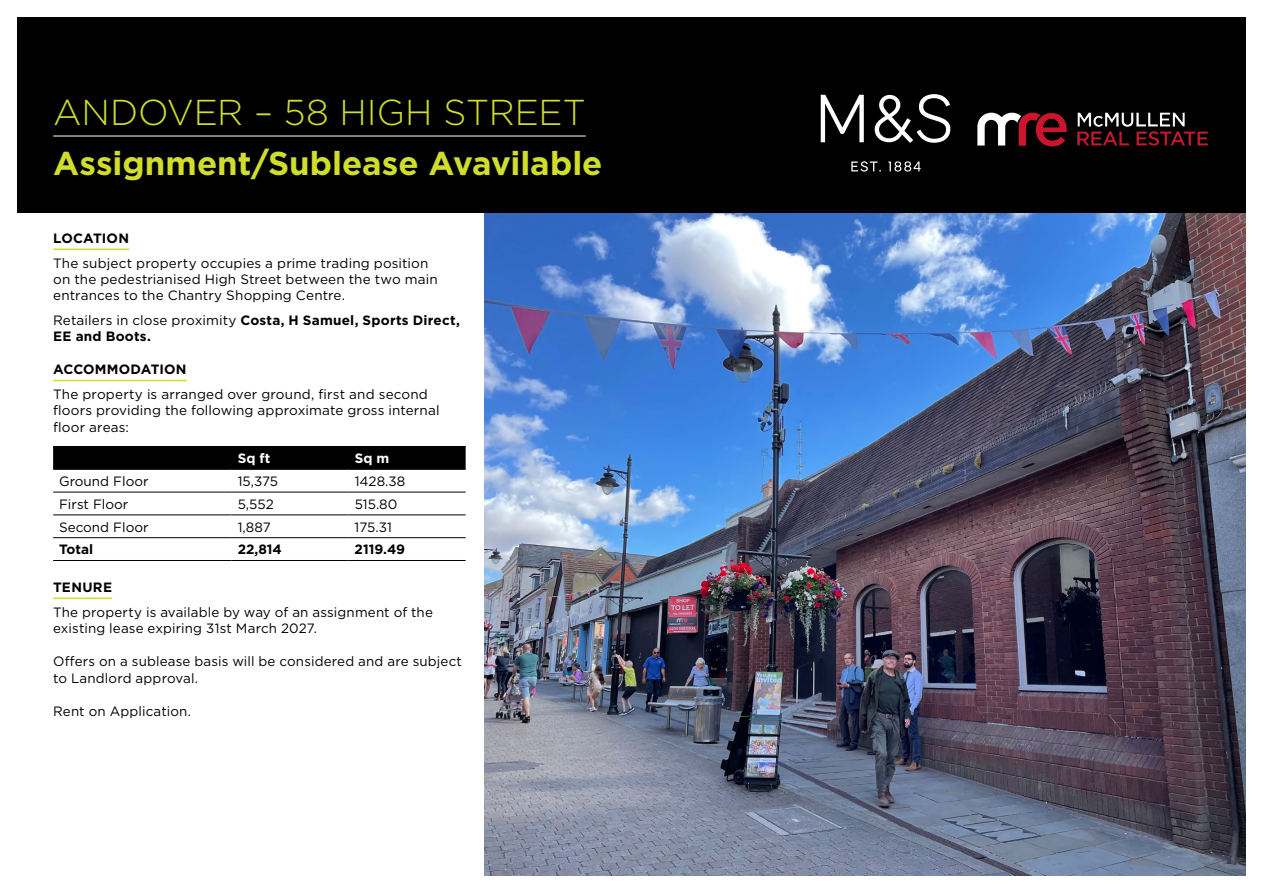
<style>
.page{position:relative;width:1263px;height:893px;background:#fff}
.page>*{position:absolute;margin:0;border:0;box-sizing:border-box;transform-origin:0 0}
.t1{font:300 36px "Gotham";letter-spacing:-.005em;color:#d0dd2a}
.t2{font:700 33px "Gotham";color:#d0dd2a}
.t3{font:13.5px/16.2px "Gotham";letter-spacing:.01em;color:#000}
.t4{font:700 13.5px/16.2px "Gotham";letter-spacing:.015em;color:#000}
.t5{font:700 13.5px "Gotham";color:#fff}
.s1{font-weight:400}
</style>
<div class="page">
<img style="left:485px;top:213px;width:761px;height:663px">
<div style="left:17px;top:17px;width:1229px;height:196px;background:#000"></div>
<hr style="left:53px;top:248px;width:76px;height:2px;background:#d0dd2a">
<hr style="left:53px;top:380px;width:134px;height:1px;background:#d0dd2a">
<hr style="left:53px;top:598px;width:59px;height:1px;background:#d0dd2a">
<div style="left:53px;top:447px;width:413px;height:22px;background:#000"></div>
<hr style="left:53px;top:446px;width:179px;height:1px;background:#000">
<hr style="left:232px;top:446px;width:117px;height:1px;background:#000">
<hr style="left:349px;top:446px;width:117px;height:1px;background:#000">
<hr style="left:53px;top:469px;width:179px;height:1px;background:#000">
<hr style="left:232px;top:469px;width:117px;height:1px;background:#000">
<hr style="left:349px;top:469px;width:117px;height:1px;background:#000">
<hr style="left:53px;top:492px;width:179px;height:1px;background:#000">
<hr style="left:232px;top:492px;width:117px;height:1px;background:#000">
<hr style="left:349px;top:492px;width:117px;height:1px;background:#000">
<hr style="left:53px;top:514px;width:179px;height:1px;background:#000">
<hr style="left:232px;top:514px;width:117px;height:1px;background:#000">
<hr style="left:349px;top:514px;width:117px;height:1px;background:#000">
<hr style="left:53px;top:537px;width:179px;height:1px;background:#000">
<hr style="left:232px;top:537px;width:117px;height:1px;background:#000">
<hr style="left:349px;top:537px;width:117px;height:1px;background:#000">
<hr style="left:53px;top:560px;width:179px;height:1px;background:#000">
<hr style="left:232px;top:560px;width:117px;height:1px;background:#000">
<hr style="left:349px;top:560px;width:117px;height:1px;background:#000">
<hr style="left:53px;top:136px;width:533px;height:1px;background:#fff">
<svg style="left:851px;top:161px;width:30px;height:11px"></svg>
<svg style="left:888px;top:161px;width:32px;height:11px"></svg>
<svg style="left:821px;top:94px;width:129px;height:49px"></svg>
<img style="left:977px;top:112px;width:231px;height:35px">
<h1 class="t1" style="left:53px;top:90px;width:534px">ANDOVER – 58 HIGH STREET</h1>
<h2 class="t2" style="left:53px;top:142px;width:551px">Assignment/Sublease Avavilable</h2>
<p class="t4" style="left:53px;top:230px;width:77px">LOCATION</p>
<p class="t3" style="left:53px;top:255px;width:386px">The subject property occupies a prime trading position on the pedestrianised High Street between the two main entrances to the Chantry Shopping Centre.</p>
<p class="t4" style="left:53px;top:312px;width:408px"><span class="s1">Retailers in close proximity</span> Costa, H Samuel, Sports Direct,<br>EE and Boots.</p>
<p class="t4" style="left:53px;top:362px;width:135px">ACCOMMODATION</p>
<p class="t3" style="left:53px;top:386px;width:388px">The property is arranged over ground, first and second floors providing the following approximate gross internal floor areas:</p>
<p class="t5" style="left:238px;top:450px;width:34px">Sq ft</p>
<p class="t5" style="left:355px;top:450px;width:36px">Sq m</p>
<p class="t3" style="left:59px;top:473px;width:91px">Ground Floor</p>
<p class="t3" style="left:238px;top:473px;width:42px">15,375</p>
<p class="t3" style="left:355px;top:473px;width:52px">1428.38</p>
<p class="t3" style="left:59px;top:496px;width:71px">First Floor</p>
<p class="t3" style="left:238px;top:496px;width:38px">5,552</p>
<p class="t3" style="left:355px;top:496px;width:44px">515.80</p>
<p class="t3" style="left:59px;top:518px;width:91px">Second Floor</p>
<p class="t3" style="left:238px;top:518px;width:35px">1,887</p>
<p class="t3" style="left:355px;top:518px;width:39px">175.31</p>
<p class="t4" style="left:59px;top:541px;width:35px">Total</p>
<p class="t4" style="left:238px;top:541px;width:46px">22,814</p>
<p class="t4" style="left:355px;top:541px;width:52px">2119.49</p>
<p class="t4" style="left:53px;top:579px;width:60px">TENURE</p>
<p class="t3" style="left:53px;top:604px;width:381px">The property is available by way of an assignment of the existing lease expiring 31st March 2027.</p>
<p class="t3" style="left:53px;top:653px;width:410px">Offers on a sublease basis will be considered and are subject to Landlord approval.</p>
<p class="t3" style="left:53px;top:703px;width:139px">Rent on Application.</p>
</div>
